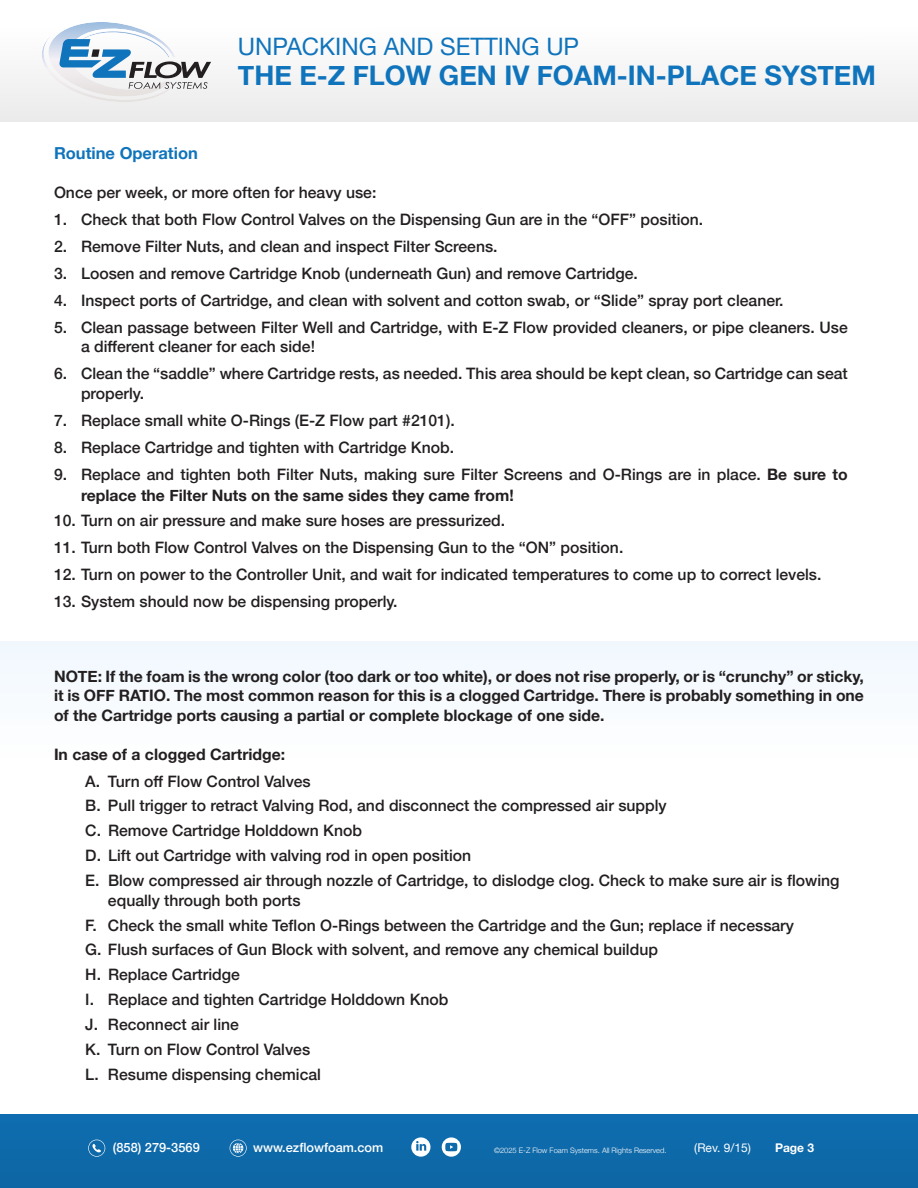
<style>
.page{position:relative;width:918px;height:1188px;background:#fff}
.page>*{position:absolute;margin:0;border:0;box-sizing:border-box;transform-origin:0 0}
.t1{font:700 27px "Helvetica Neue";color:#1074bc}
.t2{font:24px "Helvetica Neue";color:#1074bc}
.t3{font:700 16.5px "Helvetica Neue";color:#1074bc}
.t4{font:500 15.75px/24.9px "Helvetica Neue";color:#231f20}
.t5{font:700 15.75px/19.5px "Helvetica Neue";color:#231f20;text-align:justify}
.t6{font:500 12.75px "Helvetica Neue";color:#fff}
.t7{font:12px "Helvetica Neue";color:#fff}
.t8{font:700 12px "Helvetica Neue";color:#fff}
.t9{font:300 7.5px "Helvetica Neue";color:#fff}
.s1{font-weight:700}
</style>
<div class="page">
<div style="left:0;top:1114px;width:918px;height:74px;background:#0e69a9"></div>
<div style="left:0;top:0;width:918px;height:121px;background:#f8f8f8"></div>
<svg style="left:32px;top:22px;width:179px;height:85px"></svg>
<svg style="left:88px;top:1140px;width:18px;height:17px"></svg>
<svg style="left:230px;top:1140px;width:17px;height:17px"></svg>
<svg style="left:411px;top:1137px;width:19px;height:20px"></svg>
<svg style="left:442px;top:1137px;width:19px;height:20px"></svg>
<h2 class="t2" style="left:238px;top:37px;width:343px">UNPACKING AND SETTING UP</h2>
<h1 class="t1" style="left:238px;top:65px;width:640px">THE E-Z FLOW GEN IV FOAM-IN-PLACE SYSTEM</h1>
<p class="t3" style="left:54px;top:147px;width:145px">Routine Operation</p>
<p class="t4" style="left:54px;top:178px;width:324px">Once per week, or more often for heavy use:</p>
<p class="t4" style="left:54px;top:208px;width:651px">1. Check that both Flow Control Valves on the Dispensing Gun are in the “OFF” position.</p>
<p class="t4" style="left:54px;top:235px;width:445px">2. Remove Filter Nuts, and clean and inspect Filter Screens.</p>
<p class="t4" style="left:54px;top:262px;width:585px">3. Loosen and remove Cartridge Knob (underneath Gun) and remove Cartridge.</p>
<p class="t4" style="left:54px;top:289px;width:731px">4. Inspect ports of Cartridge, and clean with solvent and cotton swab, or “Slide” spray port cleaner.</p>
<p class="t4" style="left:81px;top:319px;width:768px;line-height:19.5px;text-indent:-27px">5. Clean passage between Filter Well and Cartridge, with E-Z Flow provided cleaners, or pipe cleaners. Use a different cleaner for each side!</p>
<p class="t4" style="left:81px;top:365px;width:768px;line-height:19.5px;text-indent:-27px">6. Clean the “saddle” where Cartridge rests, as needed. This area should be kept clean, so Cartridge can seat properly.</p>
<p class="t4" style="left:54px;top:409px;width:402px">7. Replace small white O-Rings (E-Z Flow part #2101).</p>
<p class="t4" style="left:54px;top:436px;width:402px">8. Replace Cartridge and tighten with Cartridge Knob.</p>
<p class="t4" style="left:81px;top:465px;width:768px;line-height:21px;text-indent:-27px">9. Replace and tighten both Filter Nuts, making sure Filter Screens and O-Rings are in place. <span class="s1">Be sure to replace the Filter Nuts on the same sides they came from!</span></p>
<p class="t4" style="left:54px;top:507px;width:453px">10. Turn on air pressure and make sure hoses are pressurized.</p>
<p class="t4" style="left:54px;top:536px;width:571px">11. Turn both Flow Control Valves on the Dispensing Gun to the “ON” position.</p>
<p class="t4" style="left:54px;top:563px;width:769px">12. Turn on power to the Controller Unit, and wait for indicated temperatures to come up to correct levels.</p>
<p class="t4" style="left:54px;top:590px;width:345px">13. System should now be dispensing properly.</p>
<p class="t5" style="left:54px;top:667px;width:812px">NOTE: If the foam is the wrong color (too dark or too white), or does not rise properly, or is “crunchy” or sticky, it is OFF RATIO. The most common reason for this is a clogged Cartridge. There is probably something in one of the Cartridge ports causing a partial or complete blockage of one side.</p>
<p class="t5" style="left:54px;top:746px;width:233px">In case of a clogged Cartridge:</p>
<p class="t4" style="left:85px;top:767px;width:756px">A. Turn off Flow Control Valves<br>B. Pull trigger to retract Valving Rod, and disconnect the compressed air supply<br>C. Remove Cartridge Holddown Knob<br>D. Lift out Cartridge with valving rod in open position<br>E. Blow compressed air through nozzle of Cartridge, to dislodge clog. Check to make sure air is flowing</p>
<p class="t4" style="left:85px;top:886px;width:710px;text-indent:23px">equally through both ports<br>F. Check the small white Teflon O-Rings between the Cartridge and the Gun; replace if necessary G. Flush surfaces of Gun Block with solvent, and remove any chemical buildup<br>H. Replace Cartridge<br>I. Replace and tighten Cartridge Holddown Knob<br>J. Reconnect air line<br>K. Turn on Flow Control Valves<br>L. Resume dispensing chemical</p>
<p class="t6" style="left:113px;top:1143px;width:88px">(858) 279-3569</p>
<p class="t6" style="left:253px;top:1137px;width:132px">www.ezflowfoam.com</p>
<p class="t9" style="left:494px;top:1147px;width:174px">©2025 E-Z Flow Foam Systems. All Rights Reserved.</p>
<p class="t8" style="left:775px;top:1139px;width:41px">Page 3</p>
<p class="t7" style="left:694px;top:1143px;width:58px">(Rev. 9/15)</p>
</div>
